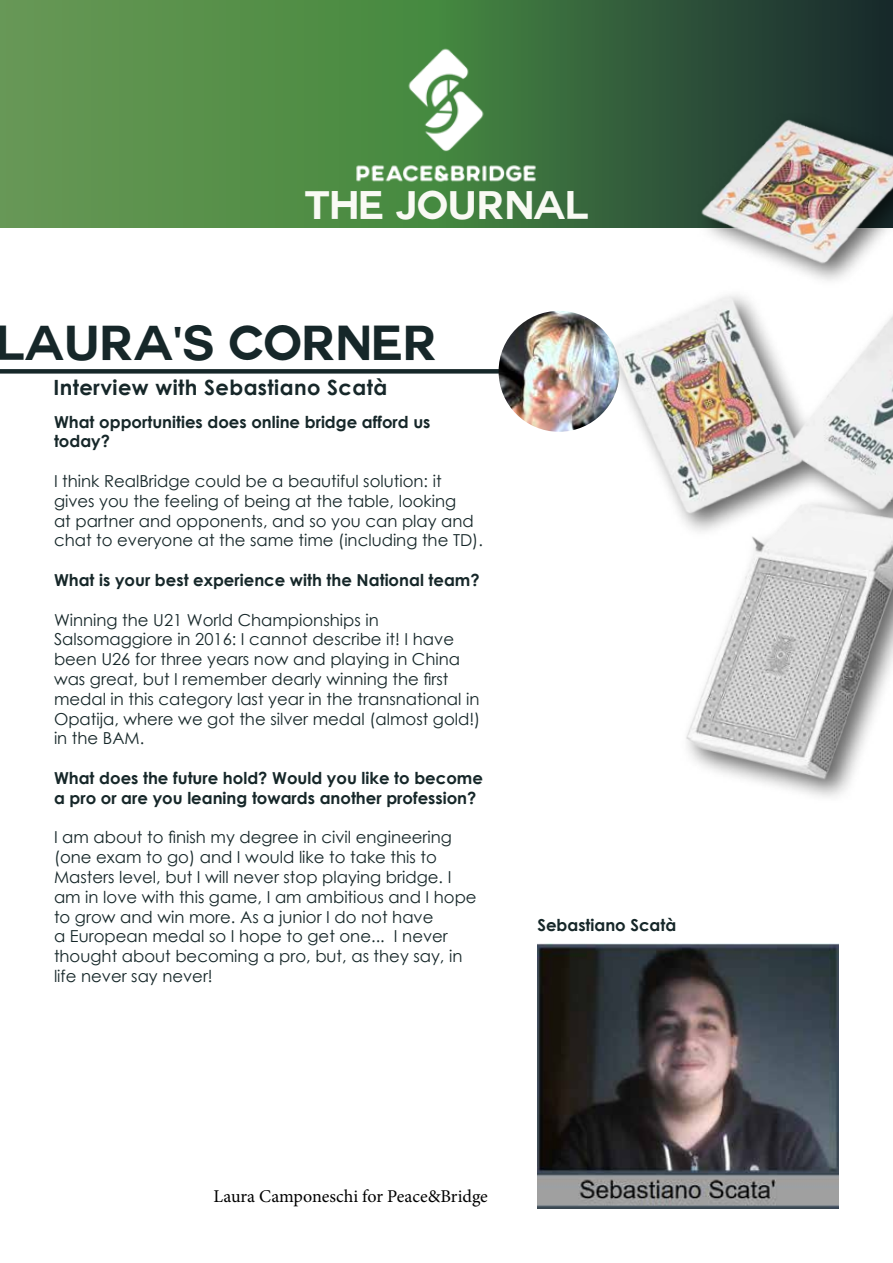
<style>
.page{position:relative;width:893px;height:1263px;background:#fff}
.page>*{position:absolute;margin:0;border:0;box-sizing:border-box;transform-origin:0 0}
.t1{font:700 48px "Couture";color:#162729}
.t2{font:700 39px "Couture";color:#f9faf4}
.t3{font:700 21px "Century Gothic";letter-spacing:.02em;color:#162729}
.t4{font:18px "Minion Pro";color:#000}
.t5{font:16.5px/19.8px "Century Gothic";color:#162729}
.t6{font:700 16.5px/19.8px "Century Gothic";color:#162729}
.s1{font-family:"Century Gothic";font-size:45px}
</style>
<div class="page">
<svg style="left:0;top:0;width:893px;height:227px"></svg>
<img style="left:354px;top:44px;width:185px;height:140px">
<img style="left:555px;top:42px;width:338px;height:755px">
<div style="left:0;top:369px;width:506px;height:5px;background:#162729"></div>
<img style="left:537px;top:943px;width:302px;height:231px">
<img style="left:499px;top:311px;width:120px;height:121px;border-radius:60px">
<img style="left:537px;top:1174px;width:302px;height:35px">
<h2 class="t2" style="left:304px;top:188px;width:286px">THE JOURNAL</h2>
<h1 class="t1" style="left:-3px;top:321px;width:442px">LAURA<span class="s1">'</span>S CORNER</h1>
<p class="t3" style="left:53px;top:372px;width:335px">Interview with Sebastiano Scatà</p>
<p class="t6" style="left:54px;top:411px;width:378px">What opportunities does online bridge afford us today?</p>
<p class="t5" style="left:54px;top:471px;width:430px">I think RealBridge could be a beautiful solution: it gives you the feeling of being at the table, looking<br>at partner and opponents, and so you can play and chat to everyone at the same time (including the TD).</p>
<p class="t6" style="left:54px;top:569px;width:427px">What is your best experience with the National team?</p>
<p class="t5" style="left:54px;top:609px;width:428px">Winning the U21 World Championships in Salsomaggiore in 2016: I cannot describe it! I have been U26 for three years now and playing in China was great, but I remember dearly winning the first medal in this category last year in the transnational in Opatija, where we got the silver medal (almost gold!) in the BAM.</p>
<p class="t6" style="left:54px;top:767px;width:431px">What does the future hold? Would you like to become a pro or are you leaning towards another profession?</p>
<p class="t5" style="left:54px;top:827px;width:424px">I am about to finish my degree in civil engineering (one exam to go) and I would like to take this to Masters level, but I will never stop playing bridge. I am in love with this game, I am ambitious and I hope to grow and win more. As a junior I do not have<br>a European medal so I hope to get one... I never thought about becoming a pro, but, as they say, in life never say never!</p>
<p class="t6" style="left:537px;top:914px;width:140px">Sebastiano Scatà</p>
<p class="t4" style="left:213px;top:1184px;width:276px">Laura Camponeschi for Peace&amp;Bridge</p>
</div>
